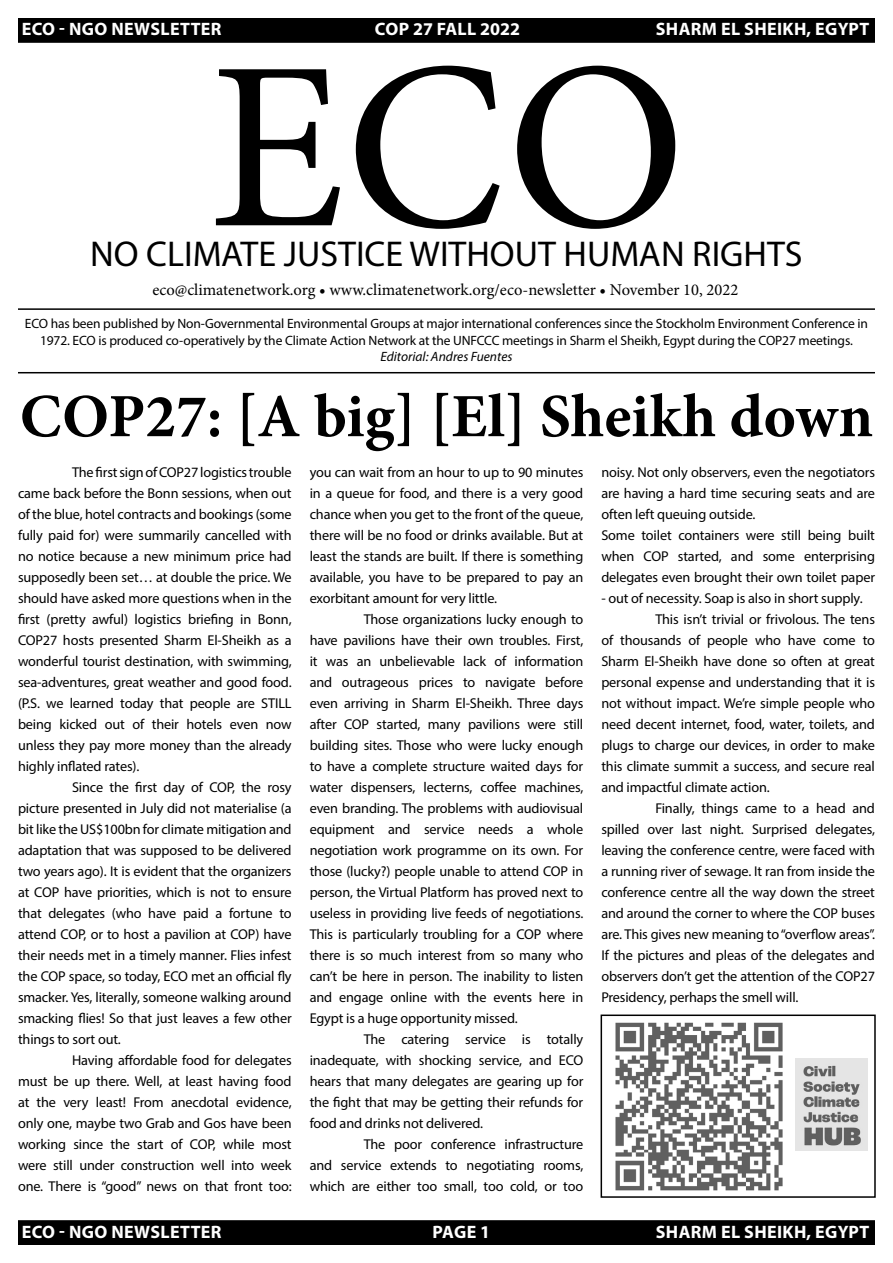
<style>
.page{position:relative;width:893px;height:1263px;background:#fff}
.page>*{position:absolute;margin:0;border:0;box-sizing:border-box;transform-origin:0 0}
.t1{font:240px "Minion Pro";color:#000}
.t2{font:700 61.5px "Minion Pro";color:#000}
.t3{font:36px "Myriad Pro";color:#000}
.t4{font:700 18px "Myriad Pro";letter-spacing:.02em;color:#fff}
.t5{font:700 18px "Myriad Pro";color:#fff}
.t6{font:16.5px "Minion Pro";color:#000}
.t7{font:14.25px/21px "Myriad Pro";letter-spacing:-.01em;color:#000;text-align:justify}
.t8{font:13.5px/16.2px "Myriad Pro";letter-spacing:-.01em;color:#000;text-align:center}
.t9{font:italic 13.5px "Myriad Pro";color:#000}
.s1{font-weight:700}
</style>
<div class="page">
<img style="left:615px;top:1022px;width:168px;height:169px">
<div style="left:601px;top:1014px;width:275px;height:184px;border:2px solid #000"></div>
<div style="left:19px;top:19px;width:855px;height:23px;background:#000"></div>
<div style="left:18px;top:18px;width:857px;height:25px;border:2px solid #000"></div>
<hr style="left:18px;top:372px;width:857px;height:1px;background:#000">
<hr style="left:18px;top:308px;width:857px;height:2px;background:#000">
<div style="left:19px;top:1221px;width:855px;height:23px;background:#000"></div>
<div style="left:18px;top:1220px;width:857px;height:25px;border:2px solid #000"></div>
<img style="left:796px;top:1058px;width:71px;height:93px">
<p class="t4" style="left:22px;top:17px;width:201px">ECO - NGO NEWSLETTER</p>
<p class="t5" style="left:375px;top:17px;width:147px">COP 27 FALL 2022</p>
<p class="t4" style="left:656px;top:17px;width:215px">SHARM EL SHEIKH, EGYPT</p>
<h1 class="t1" style="left:209px;top:-12px;width:478px">ECO</h1>
<h3 class="t3" style="left:90px;top:232px;width:714px">NO CLIMATE JUSTICE WITHOUT HUMAN RIGHTS</h3>
<p class="t6" style="left:152px;top:279px;width:587px">eco@climatenetwork.org <span class="s1">•</span> www.climatenetwork.org/eco-newsletter <span class="s1">•</span> November 10, 2022</p>
<p class="t8" style="left:25px;top:315px;width:845px">ECO has been published by Non-Governmental Environmental Groups at major international conferences since the Stockholm Environment Conference in<br>1972. ECO is produced co-operatively by the Climate Action Network at the UNFCCC meetings in Sharm el Sheikh, Egypt during the COP27 meetings.</p>
<p class="t9" style="left:380px;top:348px;width:134px">Editorial: Andres Fuentes</p>
<h2 class="t2" style="left:20px;top:373px;width:855px">COP27: [A big] [El] Sheikh down</h2>
<p class="t7" style="left:18px;top:461px;width:275px;text-indent:54px">The first sign of COP27 logistics trouble came back before the Bonn sessions, when out of the blue, hotel contracts and bookings (some fully paid for) were summarily cancelled with no notice because a new minimum price had supposedly been set… at double the price. We should have asked more questions when in the first (pretty awful) logistics briefing in Bonn, COP27 hosts presented Sharm El-Sheikh as a wonderful tourist destination, with swimming, sea-adventures, great weather and good food. (P.S. we learned today that people are STILL being kicked out of their hotels even now unless they pay more money than the already highly inflated rates).</p>
<p class="t7" style="left:18px;top:776px;width:275px;text-indent:54px">Since the first day of COP, the rosy picture presented in July did not materialise (a bit like the US$100bn for climate mitigation and adaptation that was supposed to be delivered two years ago). It is evident that the organizers at COP have priorities, which is not to ensure that delegates (who have paid a fortune to attend COP, or to host a pavilion at COP) have their needs met in a timely manner. Flies infest the COP space, so today, ECO met an official fly smacker. Yes, literally, someone walking around smacking flies! So that just leaves a few other things to sort out.</p>
<p class="t7" style="left:18px;top:1049px;width:275px;text-indent:54px">Having affordable food for delegates must be up there. Well, at least having food at the very least! From anecdotal evidence, only one, maybe two Grab and Gos have been working since the start of COP, while most were still under construction well into week one. There is “good” news on that front too:</p>
<p class="t7" style="left:310px;top:461px;width:275px">you can wait from an hour to up to 90 minutes in a queue for food, and there is a very good chance when you get to the front of the queue, there will be no food or drinks available. But at least the stands are built. If there is something available, you have to be prepared to pay an exorbitant amount for very little.</p>
<p class="t7" style="left:310px;top:608px;width:275px;text-indent:54px">Those organizations lucky enough to have pavilions have their own troubles. First, it was an unbelievable lack of information and outrageous prices to navigate before even arriving in Sharm El-Sheikh. Three days after COP started, many pavilions were still building sites. Those who were lucky enough to have a complete structure waited days for water dispensers, lecterns, coffee machines, even branding. The problems with audiovisual equipment and service needs a whole negotiation work programme on its own. For those (lucky?) people unable to attend COP in person, the Virtual Platform has proved next to useless in providing live feeds of negotiations.<br>This is particularly troubling for a COP where there is so much interest from so many who can’t be here in person. The inability to listen and engage online with the events here in Egypt is a huge opportunity missed.</p>
<p class="t7" style="left:310px;top:1028px;width:275px;text-indent:54px">The catering service is totally inadequate, with shocking service, and ECO hears that many delegates are gearing up for the fight that may be getting their refunds for food and drinks not delivered.</p>
<p class="t7" style="left:310px;top:1133px;width:275px;text-indent:54px">The poor conference infrastructure and service extends to negotiating rooms, which are either too small, too cold, or too</p>
<p class="t7" style="left:601px;top:461px;width:275px;text-align:left">noisy. Not only observers, even the negotiators are having a hard time securing seats and are often left queuing outside.<br>Some toilet containers were still being built when COP started, and some enterprising delegates even brought their own toilet paper</p>
<p class="t7" style="left:601px;top:587px;width:263px">- out of necessity. Soap is also in short supply.</p>
<p class="t7" style="left:655px;top:608px;width:221px">This isn’t trivial or frivolous. The tens</p>
<p class="t7" style="left:601px;top:629px;width:275px">of thousands of people who have come to</p>
<p class="t7" style="left:601px;top:650px;width:275px">Sharm El-Sheikh have done so often at great</p>
<p class="t7" style="left:601px;top:671px;width:275px">personal expense and understanding that it is</p>
<p class="t7" style="left:601px;top:692px;width:275px">not without impact. We’re simple people who</p>
<p class="t7" style="left:601px;top:713px;width:275px">need decent internet, food, water, toilets, and</p>
<p class="t7" style="left:601px;top:734px;width:275px">plugs to charge our devices, in order to make</p>
<p class="t7" style="left:601px;top:755px;width:275px">this climate summit a success, and secure real</p>
<p class="t7" style="left:601px;top:776px;width:170px">and impactful climate action.</p>
<p class="t7" style="left:655px;top:797px;width:221px">Finally, things came to a head and</p>
<p class="t7" style="left:601px;top:818px;width:275px">spilled over last night. Surprised delegates,</p>
<p class="t7" style="left:601px;top:839px;width:275px">leaving the conference centre, were faced with</p>
<p class="t7" style="left:601px;top:860px;width:275px">a running river of sewage. It ran from inside the</p>
<p class="t7" style="left:601px;top:881px;width:275px">conference centre all the way down the street</p>
<p class="t7" style="left:601px;top:902px;width:275px">and around the corner to where the COP buses</p>
<p class="t7" style="left:601px;top:923px;width:275px">are. This gives new meaning to “overflow areas”.</p>
<p class="t7" style="left:601px;top:944px;width:275px">If the pictures and pleas of the delegates and</p>
<p class="t7" style="left:601px;top:965px;width:275px">observers don’t get the attention of the COP27</p>
<p class="t7" style="left:601px;top:986px;width:199px">Presidency, perhaps the smell will.</p>
<p class="t4" style="left:22px;top:1220px;width:201px">ECO - NGO NEWSLETTER</p>
<p class="t4" style="left:433px;top:1220px;width:59px">PAGE 1</p>
<p class="t4" style="left:656px;top:1220px;width:215px">SHARM EL SHEIKH, EGYPT</p>
</div>
